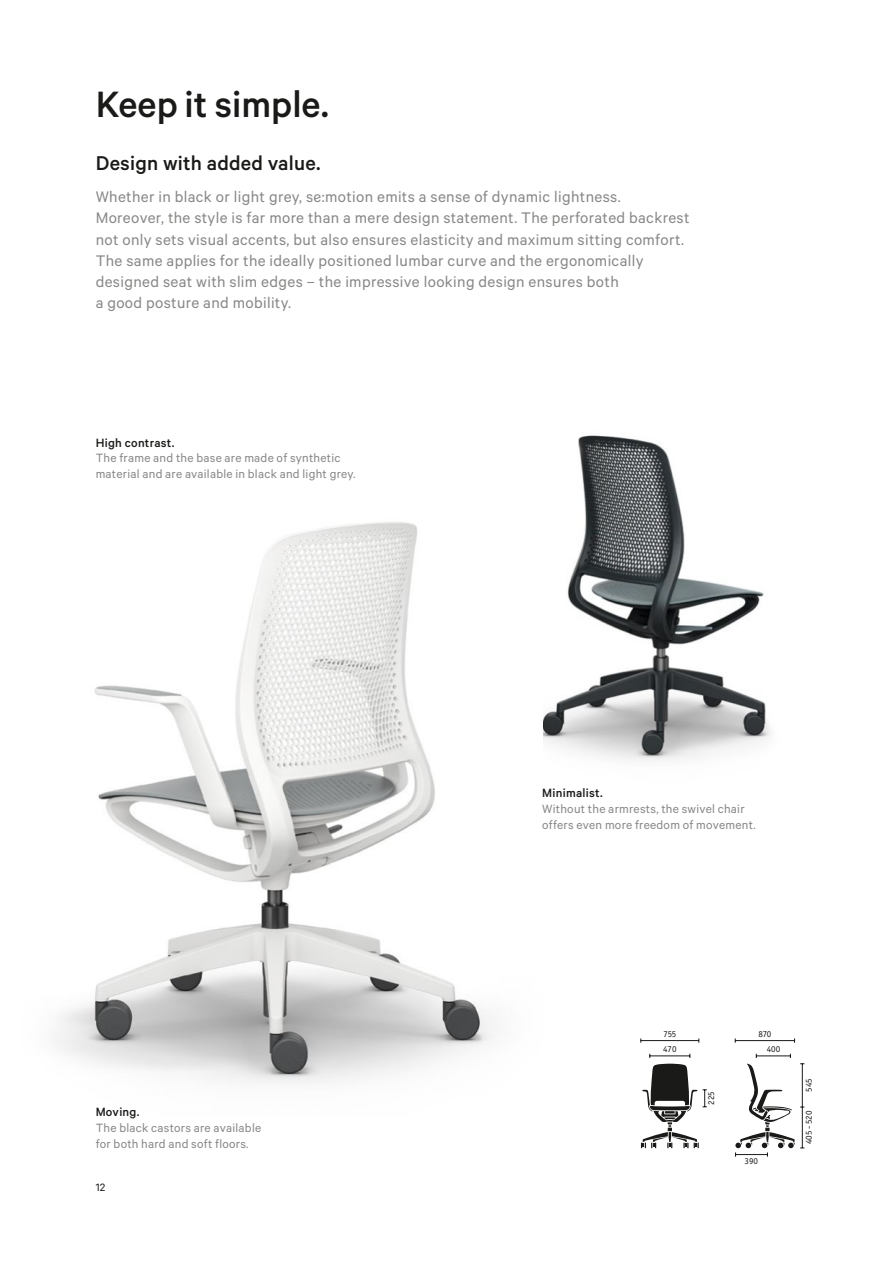
<style>
.page{position:relative;width:893px;height:1263px;background:#fff}
.page>*{position:absolute;margin:0;border:0;box-sizing:border-box;transform-origin:0 0}
.t1{font:500 41.25px "Calibre";color:#1a1a18}
.t2{font:500 22.5px "Calibre";letter-spacing:.01em;color:#1a1a18}
.t3{font:17.25px/21.3px "Calibre";letter-spacing:.02em;color:#878786}
.t4{font:13.5px/15.9px "Calibre";letter-spacing:.02em;color:#878786}
.t5{font:500 13.5px "Calibre";letter-spacing:.02em;color:#1a1a18}
.t6{font:12px "Calibre";color:#1a1a18}
.t7{font:9px "Officina San Itc T";color:#1a1a18}
.s1{font-family:"Calibre Fallback"}
</style>
<div class="page">
<img style="left:543px;top:435px;width:228px;height:326px">
<img style="left:54px;top:522px;width:439px;height:562px">
<hr style="left:650px;top:1056px;width:40px;height:1px;background:#1a1a18">
<hr style="left:641px;top:1040px;width:58px;height:1px;background:#1a1a18">
<svg style="left:641px;top:1064px;width:66px;height:84px"></svg>
<hr style="left:735px;top:1040px;width:59px;height:1px;background:#1a1a18">
<svg style="left:735px;top:1054px;width:69px;height:103px"></svg>
<hr style="left:735px;top:1154px;width:32px;height:1px;background:#1a1a18">
<h1 class="t1" style="left:96px;top:80px;width:235px">Keep it simple.</h1>
<h2 class="t2" style="left:96px;top:150px;width:226px">Design with added value.</h2>
<p class="t3" style="left:96px;top:185px;width:595px">Whether in black or light grey, s<span class="s1">e</span>:motion emits a sense of dynamic lightness.<br>Moreover, the style is far more than a mere design statement. The perforated backrest not only sets visual accents, but also ensures elasticity and maximum sitting comfort.<br>The same applies for the ideally positioned lumbar curve and the ergonomically designed seat with slim edges – the impressive looking design ensures both<br>a good posture and mobility.</p>
<p class="t5" style="left:96px;top:434px;width:80px">High contrast.</p>
<p class="t4" style="left:96px;top:450px;width:261px">The frame and the base are made of synthetic material and are available in black and light grey.</p>
<p class="t5" style="left:96px;top:1104px;width:45px">Moving.</p>
<p class="t4" style="left:96px;top:1119px;width:167px">The black castors are available for both hard and soft floors.</p>
<p class="t6" style="left:96px;top:1180px;width:11px">12</p>
<p class="t5" style="left:542px;top:785px;width:62px">Minimalist.</p>
<p class="t4" style="left:542px;top:801px;width:215px">Without the armrests, the swivel chair offers even more freedom of movement.</p>
<p class="t7" style="left:663px;top:1029px;width:14px">755</p>
<p class="t7" style="left:663px;top:1044px;width:15px">470</p>
<p class="t7" style="left:706px;top:1105px;width:15px;rotate:-90deg">225</p>
<p class="t7" style="left:758px;top:1029px;width:14px">870</p>
<p class="t7" style="left:767px;top:1044px;width:15px">400</p>
<p class="t7" style="left:744px;top:1156px;width:15px">390</p>
<p class="t7" style="left:803px;top:1092px;width:15px;rotate:-90deg">545</p>
<p class="t7" style="left:803px;top:1144px;width:35px;rotate:-90deg">405 - 520</p>
</div>
